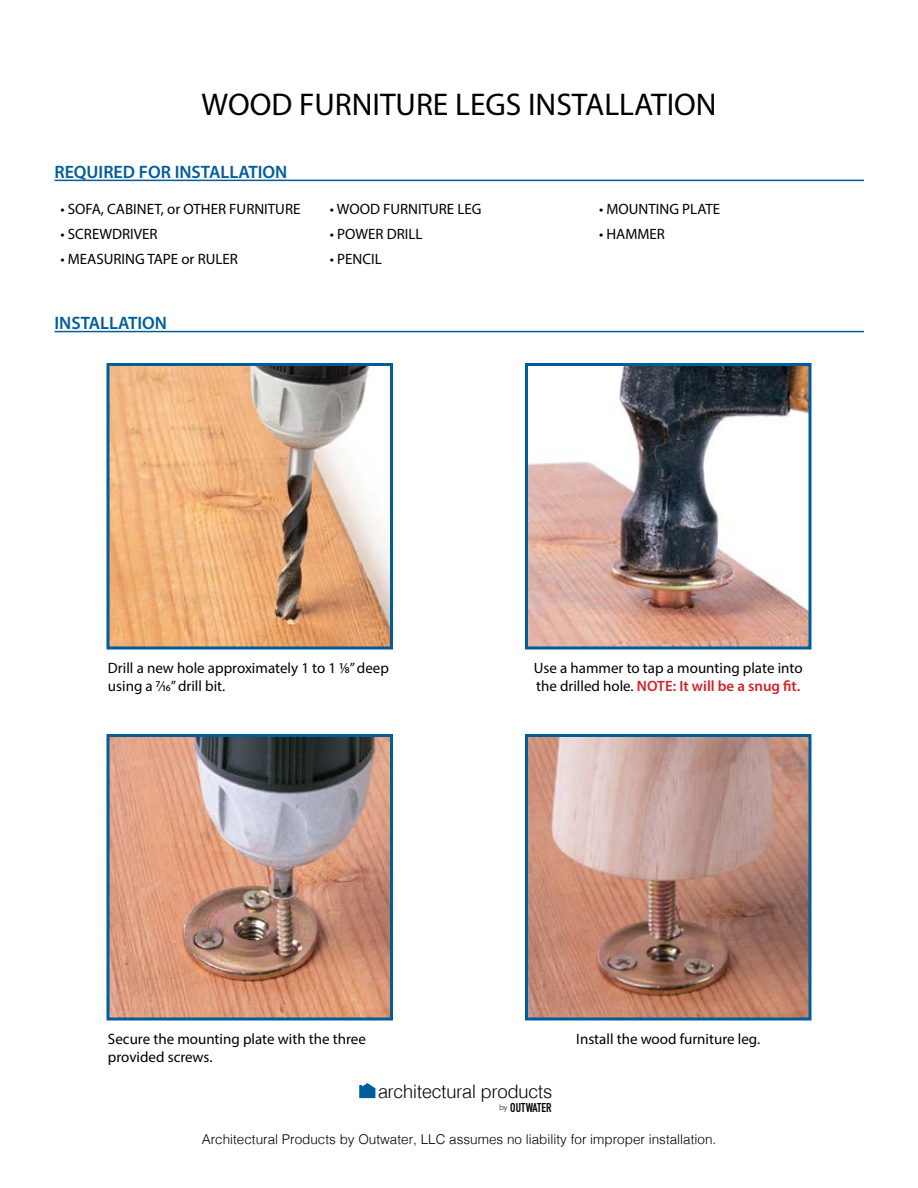
<style>
.page{position:relative;width:918px;height:1188px;background:#fff}
.page>*{position:absolute;margin:0;border:0;box-sizing:border-box;transform-origin:0 0}
.t1{font:31.5px "Myriad Pro";color:#000}
.t2{font:300 18.6px "Swiss 721 TL";color:#010101}
.t3{font:600 18px "Myriad Pro";color:#005d9b}
.t4{font:15px/18px "Myriad Pro";color:#000}
.t5{font:300 13.5px "Helvetica";color:#000}
.t6{font:700 12.6px "DIN Condensed";color:#010101}
.t7{font:300 7.65px "Swiss 721 TL";color:#010101}
.s1{font-weight:600;color:#d2232a}
</style>
<div class="page">
<hr style="left:54px;top:180px;width:810px;height:1px;background:#005d9b">
<hr style="left:54px;top:331px;width:810px;height:1px;background:#005d9b">
<svg style="left:359px;top:1083px;width:16px;height:15px"></svg>
<img style="left:110px;top:367px;width:279px;height:279px">
<div style="left:106px;top:363px;width:287px;height:287px;border:3px solid #005d9b"></div>
<img style="left:110px;top:738px;width:279px;height:279px">
<div style="left:106px;top:734px;width:287px;height:287px;border:3px solid #005d9b"></div>
<img style="left:529px;top:367px;width:279px;height:279px">
<div style="left:525px;top:363px;width:287px;height:287px;border:3px solid #005d9b"></div>
<img style="left:529px;top:738px;width:279px;height:279px">
<div style="left:525px;top:734px;width:287px;height:287px;border:3px solid #005d9b"></div>
<h1 class="t1" style="left:201px;top:85px;width:517px">WOOD FURNITURE LEGS INSTALLATION</h1>
<p class="t3" style="left:54px;top:160px;width:234px">REQUIRED FOR INSTALLATION</p>
<p class="t4" style="left:60px;top:199px;width:242px">• SOFA, CABINET, or OTHER FURNITURE</p>
<p class="t4" style="left:330px;top:199px;width:153px">• WOOD FURNITURE LEG</p>
<p class="t4" style="left:599px;top:199px;width:123px">• MOUNTING PLATE</p>
<p class="t4" style="left:60px;top:225px;width:99px">• SCREWDRIVER</p>
<p class="t4" style="left:330px;top:225px;width:94px">• POWER DRILL</p>
<p class="t4" style="left:599px;top:225px;width:67px">• HAMMER</p>
<p class="t4" style="left:60px;top:250px;width:179px">• MEASURING TAPE or RULER</p>
<p class="t4" style="left:330px;top:250px;width:54px">• PENCIL</p>
<p class="t3" style="left:54px;top:311px;width:114px">INSTALLATION</p>
<p class="t4" style="left:108px;top:659px;width:283px">Drill a new hole approximately 1 to 1 1/8” deep using a 7/16” drill bit.</p>
<p class="t4" style="left:534px;top:659px;width:270px">Use a hammer to tap a mounting plate into the drilled hole. <span class="s1">NOTE: It will be a snug fit.</span></p>
<p class="t4" style="left:108px;top:1030px;width:259px">Secure the mounting plate with the three provided screws.</p>
<p class="t4" style="left:576px;top:1030px;width:185px">Install the wood furniture leg.</p>
<p class="t2" style="left:378px;top:1079px;width:176px">architectural products</p>
<p class="t7" style="left:499px;top:1102px;width:10px">by</p>
<p class="t6" style="left:510px;top:1099px;width:43px">OUTWATER</p>
<p class="t5" style="left:202px;top:1127px;width:516px">Architectural Products by Outwater, LLC assumes no liability for improper installation.</p>
</div>
